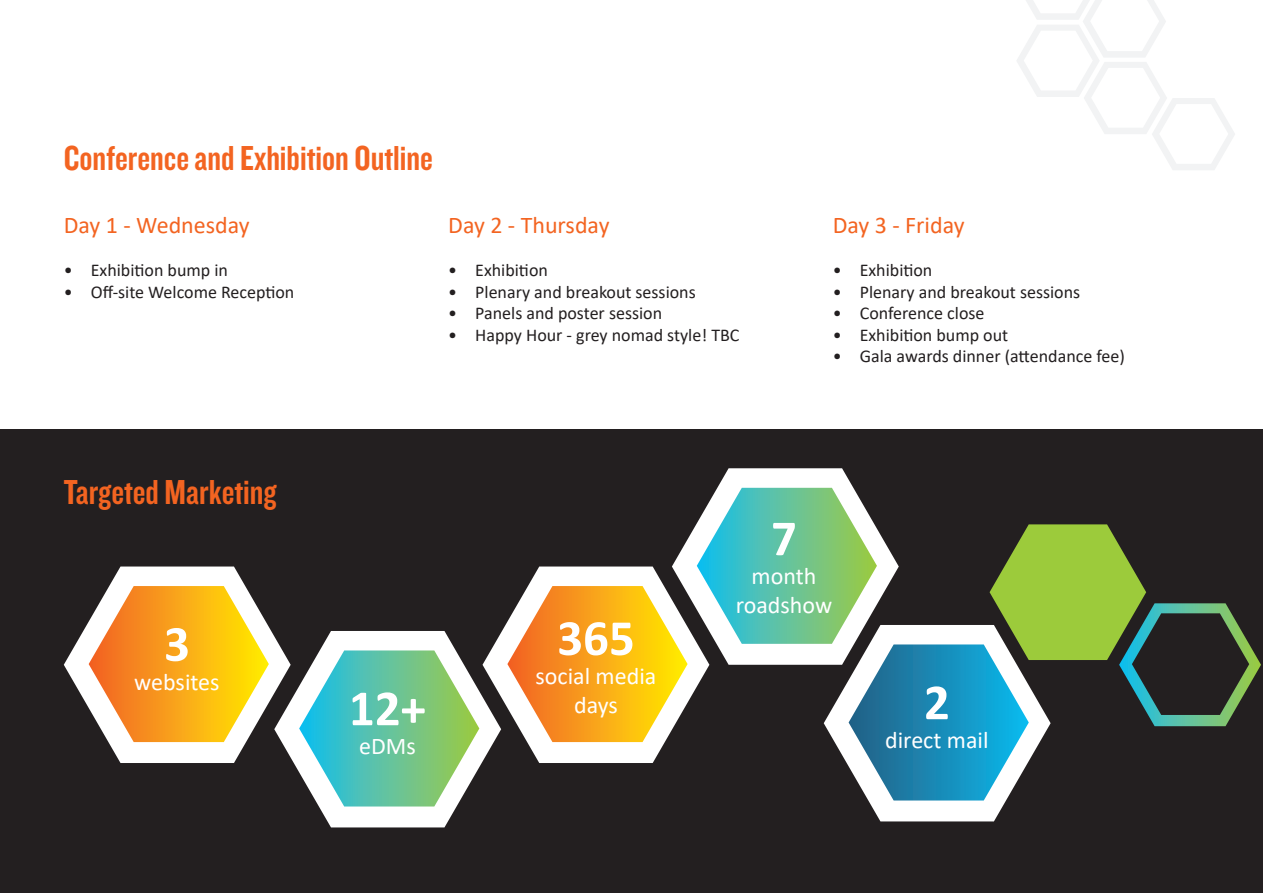
<style>
.page{position:relative;width:1263px;height:893px;background:#fff}
.page>*{position:absolute;margin:0;border:0;box-sizing:border-box;transform-origin:0 0}
.t1{font:700 51px "Calibri";color:#fff}
.t2{font:36px "Knockout HTF49 Liteweight";color:#f36421}
.t3{font:24px "Calibri";color:#fff}
.t4{font:24px "Calibri";color:#f36421}
.t5{font:18px "Calibri";color:#231f20}
</style>
<div class="page">
<div style="left:0;top:429px;width:1263px;height:464px;background:#231f20"></div>
<svg style="left:1017px;top:0;width:218px;height:170px"></svg>
<svg style="left:64px;top:468px;width:1197px;height:359px"></svg>
<p class="t2" style="left:64px;top:139px;width:371px">Conference and Exhibition Outline</p>
<p class="t4" style="left:64px;top:208px;width:187px">Day 1 - Wednesday</p>
<p class="t5" style="left:64px;top:257px;width:166px">• Exhibition bump in</p>
<p class="t5" style="left:64px;top:279px;width:232px">• Off-site Welcome Reception</p>
<p class="t4" style="left:448px;top:208px;width:163px">Day 2 - Thursday</p>
<p class="t5" style="left:448px;top:257px;width:101px">• Exhibition</p>
<p class="t5" style="left:448px;top:279px;width:249px">• Plenary and breakout sessions</p>
<p class="t5" style="left:448px;top:301px;width:215px">• Panels and poster session</p>
<p class="t5" style="left:448px;top:322px;width:293px">• Happy Hour - grey nomad style! TBC</p>
<p class="t4" style="left:833px;top:208px;width:133px">Day 3 - Friday</p>
<p class="t5" style="left:833px;top:257px;width:101px">• Exhibition</p>
<p class="t5" style="left:833px;top:279px;width:249px">• Plenary and breakout sessions</p>
<p class="t5" style="left:833px;top:301px;width:153px">• Conference close</p>
<p class="t5" style="left:833px;top:322px;width:177px">• Exhibition bump out</p>
<p class="t5" style="left:833px;top:344px;width:294px">• Gala awards dinner (attendance fee)</p>
<p class="t2" style="left:64px;top:474px;width:214px">Targeted Marketing</p>
<p class="t1" style="left:164px;top:608px;width:27px">3</p>
<p class="t3" style="left:134px;top:665px;width:87px">websites</p>
<p class="t1" style="left:349px;top:672px;width:79px">12+</p>
<p class="t3" style="left:359px;top:729px;width:58px">eDMs</p>
<p class="t1" style="left:557px;top:602px;width:79px">365</p>
<p class="t3" style="left:535px;top:659px;width:122px">social media</p>
<p class="t3" style="left:574px;top:688px;width:45px">days</p>
<p class="t1" style="left:771px;top:502px;width:27px">7</p>
<p class="t3" style="left:751px;top:559px;width:66px">month</p>
<p class="t3" style="left:736px;top:588px;width:98px">roadshow</p>
<p class="t1" style="left:924px;top:666px;width:27px">2</p>
<p class="t3" style="left:885px;top:723px;width:105px">direct mail</p>
</div>
